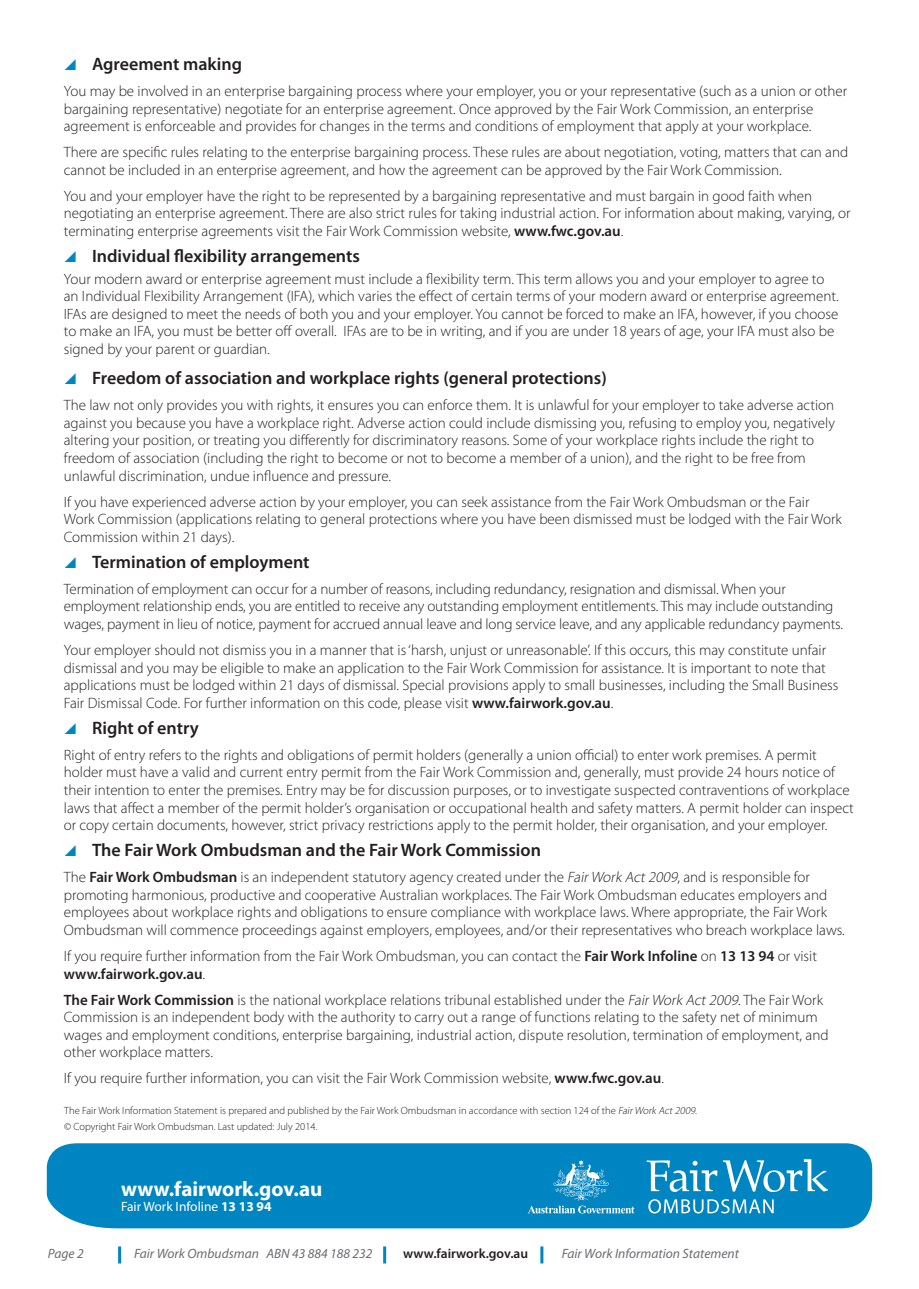
<style>
.page{position:relative;width:919px;height:1289px;background:#fff}
.page>*{position:absolute;margin:0;border:0;box-sizing:border-box;transform-origin:0 0}
.large_head_two{font:700 21px "Myriad Pro";color:#fff}
.subhead_regular{font:600 18px "Myriad Pro";color:#231f20}
.body{font:300 15px/17.5px "Myriad Pro";color:#231f20}
.body-2{font:600 15px "Myriad Pro";color:#231f20}
.footer_small_text{font:italic 13.5px "Myriad Pro";color:#6c6d70}
.large_head_two-2{font:13.5px "Myriad Pro";color:#fff}
.t1{font:600 13.5px "Myriad Pro";color:#231f20}
.boby_small_instrucit{font:300 10.5px "Myriad Pro";color:#231f20}
.s1{font-weight:600}
.s2{font-style:italic}
.s3{font-weight:300}
.s4{font-weight:700}
</style>
<div class="page">
<div style="left:47px;top:1143px;width:825px;height:85px;background:#0085c3"></div>
<svg style="left:527px;top:1159px;width:107px;height:54px;background:#2295cb"></svg>
<svg style="left:646px;top:1160px;width:71px;height:31px"></svg>
<svg style="left:723px;top:1159px;width:104px;height:32px"></svg>
<svg style="left:648px;top:1199px;width:125px;height:14px"></svg>
<hr style="left:118px;top:1246px;width:3px;height:17px;background:#0085c3">
<hr style="left:383px;top:1246px;width:3px;height:17px;background:#0085c3">
<hr style="left:540px;top:1246px;width:3px;height:17px;background:#0085c3">
<h3 class="subhead_regular" style="left:92px;top:52px;width:152px">Agreement making</h3>
<p class="body" style="left:64px;top:82px;width:784px">You may be involved in an enterprise bargaining process where your employer, you or your representative (such as a union or other bargaining representative) negotiate for an enterprise agreement. Once approved by the Fair Work Commission, an enterprise agreement is enforceable and provides for changes in the terms and conditions of employment that apply at your workplace.</p>
<p class="body" style="left:64px;top:143px;width:785px">There are specific rules relating to the enterprise bargaining process. These rules are about negotiation, voting, matters that can and cannot be included in an enterprise agreement, and how the agreement can be approved by the Fair Work Commission.</p>
<p class="body" style="left:64px;top:187px;width:788px">You and your employer have the right to be represented by a bargaining representative and must bargain in good faith when negotiating an enterprise agreement. There are also strict rules for taking industrial action. For information about making, varying, or terminating enterprise agreements visit the Fair Work Commission website, <span class="s1">www.fwc.gov.au</span>.</p>
<h3 class="subhead_regular" style="left:92px;top:244px;width:269px">Individual flexibility arrangements</h3>
<p class="body" style="left:64px;top:270px;width:776px">Your modern award or enterprise agreement must include a flexibility term. This term allows you and your employer to agree to an Individual Flexibility Arrangement (IFA), which varies the effect of certain terms of your modern award or enterprise agreement.<br>IFAs are designed to meet the needs of both you and your employer. You cannot be forced to make an IFA, however, if you choose to make an IFA, you must be better off overall. IFAs are to be in writing, and if you are under 18 years of age, your IFA must also be signed by your parent or guardian.</p>
<h3 class="subhead_regular" style="left:92px;top:367px;width:516px">Freedom of association and workplace rights (general protections)</h3>
<p class="body" style="left:64px;top:396px;width:772px">The law not only provides you with rights, it ensures you can enforce them. It is unlawful for your employer to take adverse action against you because you have a workplace right. Adverse action could include dismissing you, refusing to employ you, negatively altering your position, or treating you differently for discriminatory reasons. Some of your workplace rights include the right to freedom of association (including the right to become or not to become a member of a union), and the right to be free from unlawful discrimination, undue influence and pressure.</p>
<p class="body" style="left:64px;top:493px;width:779px">If you have experienced adverse action by your employer, you can seek assistance from the Fair Work Ombudsman or the Fair<br>Work Commission (applications relating to general protections where you have been dismissed must be lodged with the Fair Work<br>Commission within 21 days).</p>
<h3 class="subhead_regular" style="left:92px;top:550px;width:219px">Termination of employment</h3>
<p class="body" style="left:64px;top:580px;width:780px">Termination of employment can occur for a number of reasons, including redundancy, resignation and dismissal. When your employment relationship ends, you are entitled to receive any outstanding employment entitlements. This may include outstanding wages, payment in lieu of notice, payment for accrued annual leave and long service leave, and any applicable redundancy payments.</p>
<p class="body" style="left:64px;top:641px;width:776px">Your employer should not dismiss you in a manner that is ‘harsh, unjust or unreasonable’. If this occurs, this may constitute unfair dismissal and you may be eligible to make an application to the Fair Work Commission for assistance. It is important to note that applications must be lodged within 21 days of dismissal. Special provisions apply to small businesses, including the Small Business Fair Dismissal Code. For further information on this code, please visit <span class="s1">www.fairwork.gov.au</span>.</p>
<h3 class="subhead_regular" style="left:92px;top:716px;width:108px">Right of entry</h3>
<p class="body" style="left:64px;top:746px;width:791px">Right of entry refers to the rights and obligations of permit holders (generally a union official) to enter work premises. A permit holder must have a valid and current entry permit from the Fair Work Commission and, generally, must provide 24 hours notice of their intention to enter the premises. Entry may be for discussion purposes, or to investigate suspected contraventions of workplace laws that affect a member of the permit holder’s organisation or occupational health and safety matters. A permit holder can inspect or copy certain documents, however, strict privacy restrictions apply to the permit holder, their organisation, and your employer.</p>
<h3 class="subhead_regular" style="left:92px;top:838px;width:450px">The Fair Work Ombudsman and the Fair Work Commission</h3>
<p class="body" style="left:64px;top:868px;width:782px">The <span class="s1">Fair Work Ombudsman</span> is an independent statutory agency created under the <span class="s2">FairWork Act2009</span>, and is responsible for promoting harmonious, productive and cooperative Australian workplaces. The Fair Work Ombudsman educates employers and employees about workplace rights and obligations to ensure compliance with workplace laws. Where appropriate, the Fair Work Ombudsman will commence proceedings against employers, employees, and/or their representatives who breach workplace laws.</p>
<p class="body" style="left:64px;top:947px;width:754px">If you require further information from the Fair Work Ombudsman, you can contact the <span class="s1">Fair Work Infoline</span> on <span class="s1">13 13 94</span> or visit</p>
<p class="body-2" style="left:64px;top:964px;width:143px">www.fairwork.gov.au<span class="s3">.</span></p>
<p class="body" style="left:64px;top:990px;width:766px"><span class="s1">The Fair Work Commission</span> is the national workplace relations tribunal established under the <span class="s2">FairWork Act2009</span>. The Fair Work Commission is an independent body with the authority to carry out a range of functions relating to the safety net of minimum wages and employment conditions, enterprise bargaining, industrial action, dispute resolution, termination of employment, and other workplace matters.</p>
<p class="body" style="left:64px;top:1069px;width:601px">If you require further information, you can visit the Fair Work Commission website, <span class="s1">www.fwc.gov.au</span>.</p>
<p class="boby_small_instrucit" style="left:64px;top:1103px;width:634px">The Fair Work Information Statement is prepared and published by the Fair Work Ombudsman in accordance with section 124 of the <span class="s2">FairWork Act2009</span>.</p>
<p class="boby_small_instrucit" style="left:64px;top:1119px;width:255px">© Copyright Fair Work Ombudsman. Last updated: July 2014.</p>
<h2 class="large_head_two" style="left:121px;top:1175px;width:203px">www.fairwork.gov.au</h2>
<h2 class="large_head_two-2" style="left:121px;top:1198px;width:152px">Fair Work Infoline <span class="s4">13 13 94</span></h2>
<p class="footer_small_text" style="left:48px;top:1244px;width:37px">Page 2</p>
<p class="footer_small_text" style="left:134px;top:1244px;width:240px">Fair Work Ombudsman ABN 43 884 188 232</p>
<p class="t1" style="left:403px;top:1244px;width:126px">www.fairwork.gov.au</p>
<p class="footer_small_text" style="left:561px;top:1244px;width:179px">Fair Work Information Statement</p>
</div>
